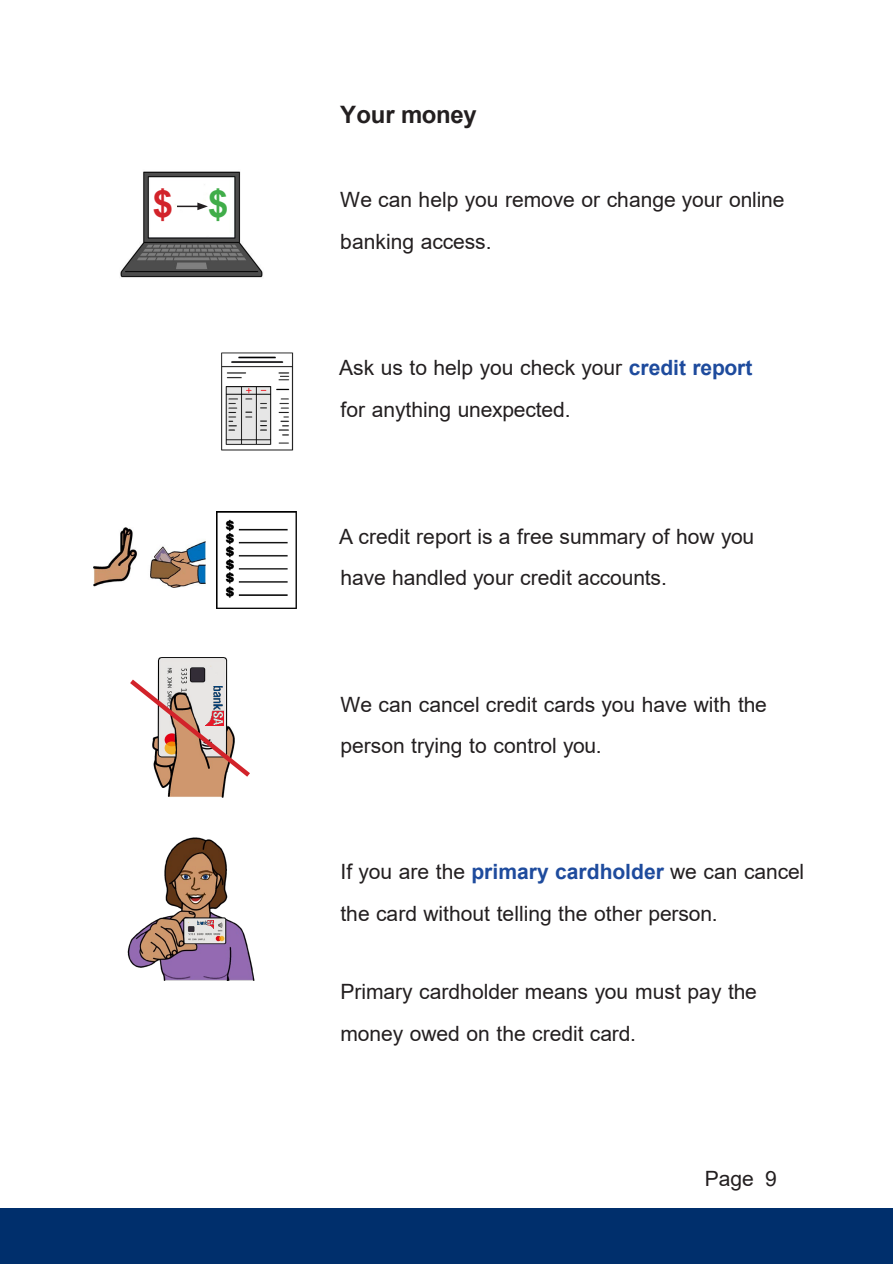
<style>
.page{position:relative;width:893px;height:1264px;background:#fff}
.page>*{position:absolute;margin:0;border:0;box-sizing:border-box;transform-origin:0 0}
.t1{font:700 37.5px "Arial";color:#d2232a}
.t2{font:700 24px "Arial";letter-spacing:-.005em;color:#231f20}
.t3{font:21px/41.7px "Arial";color:#231f20}
.s1{color:#40ad49}
.s2{font-weight:700;color:#1e4b9d}
</style>
<div class="page">
<img style="left:120px;top:171px;width:143px;height:107px">
<hr style="left:177px;top:205px;width:23px;height:2px;background:#231f20">
<svg style="left:197px;top:202px;width:11px;height:8px"></svg>
<img style="left:221px;top:352px;width:73px;height:99px">
<img style="left:216px;top:511px;width:80px;height:97px">
<img style="left:93px;top:527px;width:113px;height:60px">
<img style="left:157px;top:657px;width:71px;height:140px">
<svg style="left:130px;top:675px;width:120px;height:106px"></svg>
<img style="left:127px;top:837px;width:128px;height:143px">
<div style="left:185px;top:919px;width:7px;height:6px;border:3px solid #e7e6e3"></div>
<div style="left:0;top:1208px;width:892px;height:55px;background:#002f6c"></div>
<img style="left:206px;top:686px;width:17px;height:39px">
<img style="left:197px;top:920px;width:17px;height:7px">
<h1 class="t1" style="left:153px;top:177px;width:78px">$ <span class="s1">$</span></h1>
<h3 class="t2" style="left:340px;top:98px;width:138px">Your money</h3>
<p class="t3" style="left:340px;top:179px;width:445px">We can help you remove or change your online banking access.</p>
<p class="t3" style="left:339px;top:347px;width:414px">Ask us to help you check your <span class="s2">credit report </span>for anything unexpected.</p>
<p class="t3" style="left:339px;top:515px;width:416px">A credit report is a free summary of how you have handled your credit accounts.</p>
<p class="t3" style="left:340px;top:683px;width:428px">We can cancel credit cards you have with the person trying to control you.</p>
<p class="t3" style="left:340px;top:850px;width:465px">If you are the <span class="s2">primary cardholder</span> we can cancel the card without telling the other person.</p>
<p class="t3" style="left:340px;top:970px;width:418px;line-height:42.2px">Primary cardholder means you must pay the money owed on the credit card.</p>
<p class="t3" style="left:704px;top:1157px;width:74px">Page 9</p>
</div>
